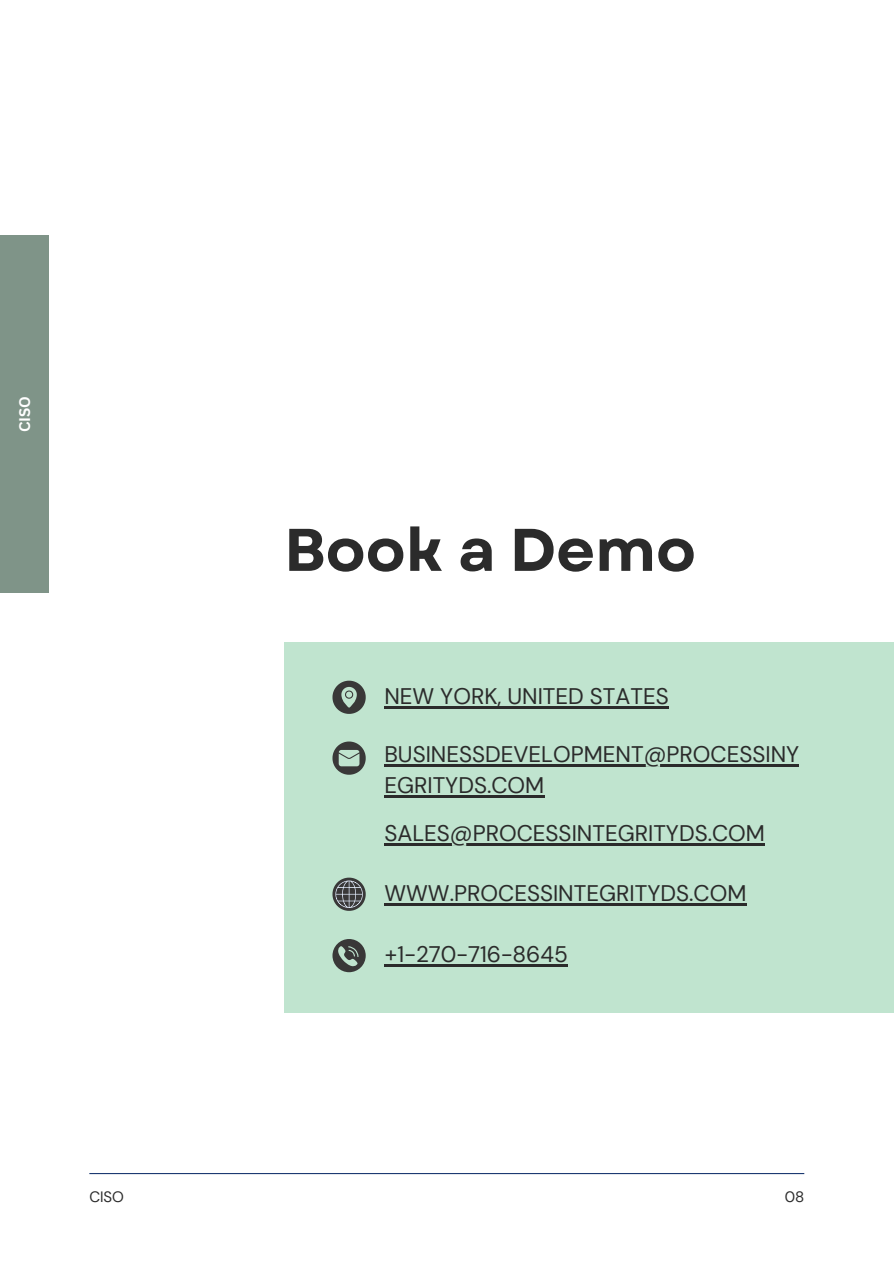
<style>
.page{position:relative;width:894px;height:1264px;background:#fff}
.page>*{position:absolute;margin:0;border:0;box-sizing:border-box;transform-origin:0 0}
.t1{font:700 60px "Garet";color:#2b2b2b}
.t2{font:22.5px/31.5px "DM Sans";color:#2b2b2b}
.t3{font:15px "DM Sans";color:#2b2b2b}
.t4{font:700 15px "Canva Sans";color:#fff}
</style>
<div class="page">
<hr style="left:89px;top:1172px;width:715px;height:2px;background:#1d3a72">
<div style="left:0;top:235px;width:49px;height:358px;background:#7f9488"></div>
<div style="left:284px;top:642px;width:609px;height:370px;background:#c0e4cf"></div>
<svg style="left:332px;top:939px;width:33px;height:33px"></svg>
<svg style="left:332px;top:741px;width:33px;height:33px"></svg>
<svg style="left:332px;top:680px;width:33px;height:34px"></svg>
<hr style="left:384px;top:706px;width:284px;height:2px;background:#2b2b2b">
<hr style="left:384px;top:764px;width:415px;height:2px;background:#2b2b2b">
<hr style="left:384px;top:795px;width:160px;height:2px;background:#2b2b2b">
<hr style="left:384px;top:843px;width:380px;height:2px;background:#2b2b2b">
<hr style="left:384px;top:903px;width:362px;height:2px;background:#2b2b2b">
<hr style="left:384px;top:964px;width:183px;height:2px;background:#2b2b2b">
<svg style="left:332px;top:877px;width:33px;height:33px"></svg>
<p class="t4" style="left:14px;top:432px;width:38px;rotate:-90deg">CISO</p>
<h2 class="t1" style="left:284px;top:506px;width:413px">Book a Demo</h2>
<h3 class="t2" style="left:384px;top:680px;width:286px">NEW YORK, UNITED STATES</h3>
<h2 class="t2" style="left:384px;top:738px;width:416px">BUSINESSDEVELOPMENT@PROCESSINY<br>EGRITYDS.COM</h2>
<h2 class="t2" style="left:384px;top:817px;width:382px">SALES@PROCESSINTEGRITYDS.COM</h2>
<p class="t2" style="left:384px;top:877px;width:363px">WWW.PROCESSINTEGRITYDS.COM</p>
<h2 class="t2" style="left:384px;top:938px;width:185px">+1-270-716-8645</h2>
<h1 class="t3" style="left:89px;top:1186px;width:36px">CISO</h1>
<p class="t3" style="left:784px;top:1186px;width:21px">08</p>
</div>
